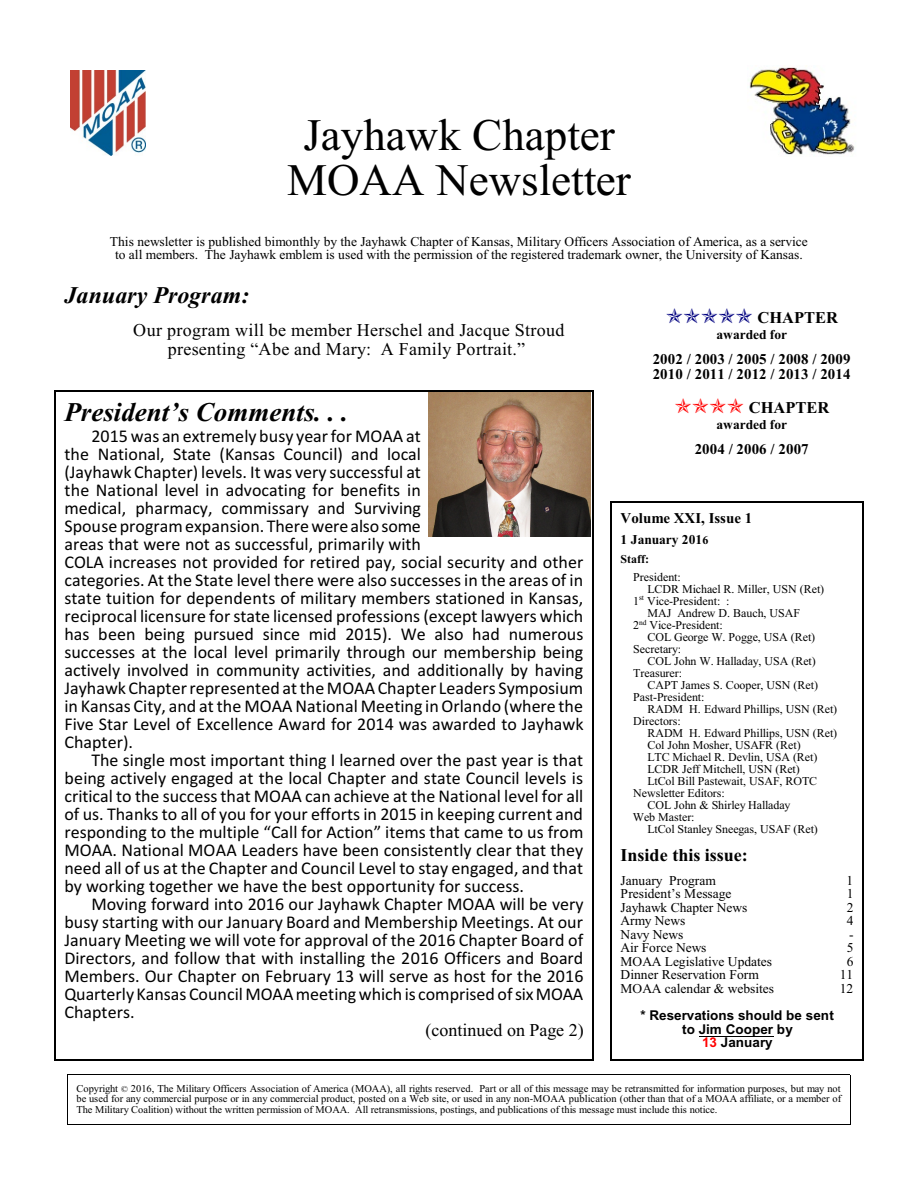
<style>
.page{position:relative;width:918px;height:1188px;background:#fff}
.page>*{position:absolute;margin:0;border:0;box-sizing:border-box;transform-origin:0 0}
.t1{font:45px/45px "Times New Roman";color:#000;text-align:center}
.t2{font:italic 700 27px "Times New Roman";color:#000}
.t3{font:italic 700 24px "Times New Roman";color:#000}
.t4{font:18px/18px "Calibri";color:#000;text-align:justify}
.t5{font:18px/18.8px "Times New Roman";letter-spacing:.015em;color:#000;text-align:center}
.t6{font:700 18px "Times New Roman";color:#000}
.t7{font:700 16.5px "Times New Roman";color:#000}
.t8{font:700 15px/15px "Times New Roman";color:#000}
.t9{font:13.5px/13.5px "Times New Roman";color:#000;text-align:center}
.t10{font:700 13.5px/13.5px "Arial";color:#000;text-align:center}
.t11{font:700 13.5px "Times New Roman";color:#000}
.t12{font:12px/11.9px "Times New Roman";color:#000}
.t13{font:700 12px "Times New Roman";color:#000}
.t14{font:10.5px/10.5px "Times New Roman";color:#000;text-align:justify}
.t15{font:7.5px "Times New Roman";color:#000}
.s1{font-size:12px}
.s2{color:#f00}
.s3{font-size:9px}
</style>
<div class="page">
<img style="left:749px;top:65px;width:106px;height:90px">
<img style="left:70px;top:70px;width:76px;height:85px">
<hr style="left:699px;top:1036px;width:74px;height:1px;background:#000">
<hr style="left:610px;top:501px;width:1px;height:559px;background:#000">
<hr style="left:863px;top:501px;width:1px;height:559px;background:#000">
<hr style="left:610px;top:501px;width:254px;height:2px;background:#000">
<hr style="left:610px;top:1059px;width:254px;height:2px;background:#000">
<img style="left:428px;top:392px;width:162px;height:144px">
<hr style="left:54px;top:391px;width:1px;height:669px;background:#000">
<hr style="left:593px;top:391px;width:1px;height:669px;background:#000">
<hr style="left:54px;top:391px;width:540px;height:1px;background:#000">
<hr style="left:54px;top:1059px;width:540px;height:1px;background:#000">
<h1 class="t1" style="left:287px;top:117px;width:345px">Jayhawk Chapter<br>MOAA Newsletter</h1>
<p class="t9" style="left:110px;top:236px;width:699px">This newsletter is published bimonthly by the Jayhawk Chapter of Kansas, Military Officers Association of America, as a service to all members. The Jayhawk emblem is used with the permission of the registered trademark owner, the University of Kansas.</p>
<h3 class="t3" style="left:65px;top:286px;width:186px">January Program:</h3>
<p class="t5" style="left:133px;top:323px;width:433px">Our program will be member Herschel and Jacque Stroud presenting “Abe and Mary: A Family Portrait.”</p>
<p class="t7" style="left:758px;top:312px;width:82px">CHAPTER</p>
<p class="t11" style="left:717px;top:329px;width:72px">awarded for</p>
<p class="t8" style="left:653px;top:353px;width:199px">2002 / 2003 / 2005 / 2008 / 2009<br>2010 / 2011 / 2012 / 2013 / 2014</p>
<p class="t7" style="left:749px;top:402px;width:82px">CHAPTER</p>
<p class="t11" style="left:717px;top:420px;width:72px">awarded for</p>
<p class="t8" style="left:695px;top:443px;width:115px">2004 / 2006 / 2007</p>
<h2 class="t2" style="left:64px;top:403px;width:285px">President’s Comments. . .</h2>
<p class="t4" style="left:64px;top:428px;width:521px;text-align:left;text-indent:27px">2015 was an extremely busy year for MOAA at<br>the National, State (Kansas Council) and local<br>(Jayhawk Chapter) levels. It was very successful at<br>the National level in advocating for benefits in<br>medical, pharmacy, commissary and Surviving<br>Spouse program expansion. There were also some<br>areas that were not as successful, primarily with<br>COLA increases not provided for retired pay, social security and other categories. At the State level there were also successes in the areas of in state tuition for dependents of military members stationed in Kansas, reciprocal licensure for state licensed professions (except lawyers which has been being pursued since mid 2015). We also had numerous successes at the local level primarily through our membership being actively involved in community activities, and additionally by having Jayhawk Chapter represented at the MOAA Chapter Leaders Symposium in Kansas City, and at the MOAA National Meeting in Orlando (where the Five Star Level of Excellence Award for 2014 was awarded to Jayhawk Chapter).</p>
<p class="t4" style="left:64px;top:752px;width:521px;text-indent:27px">The single most important thing I learned over the past year is that being actively engaged at the local Chapter and state Council levels is critical to the success that MOAA can achieve at the National level for all of us. Thanks to all of you for your efforts in 2015 in keeping current and responding to the multiple “Call for Action” items that came to us from MOAA. National MOAA Leaders have been consistently clear that they need all of us at the Chapter and Council Level to stay engaged, and that by working together we have the best opportunity for success.</p>
<p class="t4" style="left:64px;top:896px;width:521px;text-indent:27px">Moving forward into 2016 our Jayhawk Chapter MOAA will be very busy starting with our January Board and Membership Meetings. At our January Meeting we will vote for approval of the 2016 Chapter Board of Directors, and follow that with installing the 2016 Officers and Board Members. Our Chapter on February 13 will serve as host for the 2016<br>Quarterly Kansas Council MOAA meeting which is comprised of sixMOAA Chapters.</p>
<p class="t5" style="left:426px;top:1022px;width:160px">(continued on Page 2)</p>
<p class="t8" style="left:621px;top:512px;width:133px">Volume XXI, Issue 1</p>
<p class="t11" style="left:621px;top:535px;width:89px">1 January 201<span class="s1">6</span></p>
<p class="t13" style="left:621px;top:555px;width:30px">Staff:</p>
<p class="t12" style="left:633px;top:572px;width:49px">President:</p>
<p class="t12" style="left:648px;top:584px;width:178px">LCDR Michael R. Miller, USN (Ret)</p>
<p class="t12" style="left:633px;top:596px;width:98px">1 Vice-President: :</p>
<p class="t15" style="left:639px;top:595px;width:6px">st</p>
<p class="t12" style="left:633px;top:608px;width:168px;text-indent:14px">MAJ Andrew D. Bauch, USAF<br>2 Vice-President:</p>
<p class="t15" style="left:639px;top:619px;width:9px">nd</p>
<p class="t12" style="left:633px;top:632px;width:183px;text-indent:14px">COL George W. Pogge, USA (Ret)<br>Secretary:</p>
<p class="t12" style="left:633px;top:656px;width:184px;text-indent:14px">COL John W. Halladay, USA (Ret)<br>Treasurer:</p>
<p class="t12" style="left:633px;top:680px;width:186px;text-indent:14px">CAPT James S. Cooper, USN (Ret)<br>Past-President:</p>
<p class="t12" style="left:633px;top:704px;width:205px;text-indent:14px">RADM H. Edward Phillips, USN (Ret)<br>Directors:</p>
<p class="t12" style="left:648px;top:728px;width:191px">RADM H. Edward Phillips, USN (Ret)</p>
<p class="t12" style="left:648px;top:740px;width:155px">Col John Mosher, USAFR (Ret)</p>
<p class="t12" style="left:648px;top:752px;width:171px">LTC Michael R. Devlin, USA (Ret)</p>
<p class="t12" style="left:648px;top:764px;width:154px">LCDR Jeff Mitchell, USN (Ret)</p>
<p class="t12" style="left:648px;top:776px;width:171px">LtCol Bill Pastewait, USAF, ROTC</p>
<p class="t12" style="left:633px;top:788px;width:93px">Newsletter Editors:</p>
<p class="t12" style="left:648px;top:800px;width:144px">COL John &amp; Shirley Halladay</p>
<p class="t12" style="left:633px;top:812px;width:63px">Web Master:</p>
<p class="t12" style="left:648px;top:824px;width:172px">LtCol Stanley Sneegas, USAF (Ret)</p>
<p class="t6" style="left:621px;top:849px;width:129px">Inside this issue:</p>
<p class="t9" style="left:621px;top:875px;width:97px">January Program</p>
<p class="t9" style="left:847px;top:875px;width:8px">1</p>
<p class="t9" style="left:621px;top:888px;width:112px">President’s Message</p>
<p class="t9" style="left:847px;top:888px;width:8px">1</p>
<p class="t9" style="left:621px;top:902px;width:128px">Jayhawk Chapter News</p>
<p class="t9" style="left:847px;top:902px;width:8px">2</p>
<p class="t9" style="left:621px;top:915px;width:66px">Army News</p>
<p class="t9" style="left:847px;top:915px;width:8px">4</p>
<p class="t9" style="left:621px;top:929px;width:64px">Navy News</p>
<p class="t9" style="left:849px;top:929px;width:6px">-</p>
<p class="t9" style="left:621px;top:942px;width:87px">Air Force News</p>
<p class="t9" style="left:847px;top:942px;width:8px">5</p>
<p class="t9" style="left:621px;top:956px;width:153px">MOAA Legislative Updates</p>
<p class="t9" style="left:847px;top:956px;width:8px">6</p>
<p class="t9" style="left:621px;top:969px;width:140px">Dinner Reservation Form</p>
<p class="t9" style="left:840px;top:969px;width:15px">11</p>
<p class="t9" style="left:621px;top:983px;width:155px">MOAA calendar &amp; websites</p>
<p class="t9" style="left:840px;top:983px;width:15px">12</p>
<p class="t10" style="left:640px;top:1010px;width:195px">* Reservations should be sent to Jim Cooper by<br><span class="s2">13</span> January</p>
<p class="t14" style="left:76px;top:1084px;width:766px">Copyright <span class="s3">©</span> 2016, The Military Officers Association of America (MOAA), all rights reserved. Part or all of this message may be retransmitted for information purposes, but may not be used for any commercial purpose or in any commercial product, posted on a Web site, or used in any non-MOAA publication (other than that of a MOAA affiliate, or a member of The Military Coalition) without the written permission of MOAA. All retransmissions, postings, and publications of this message must include this notice.</p>
</div>
